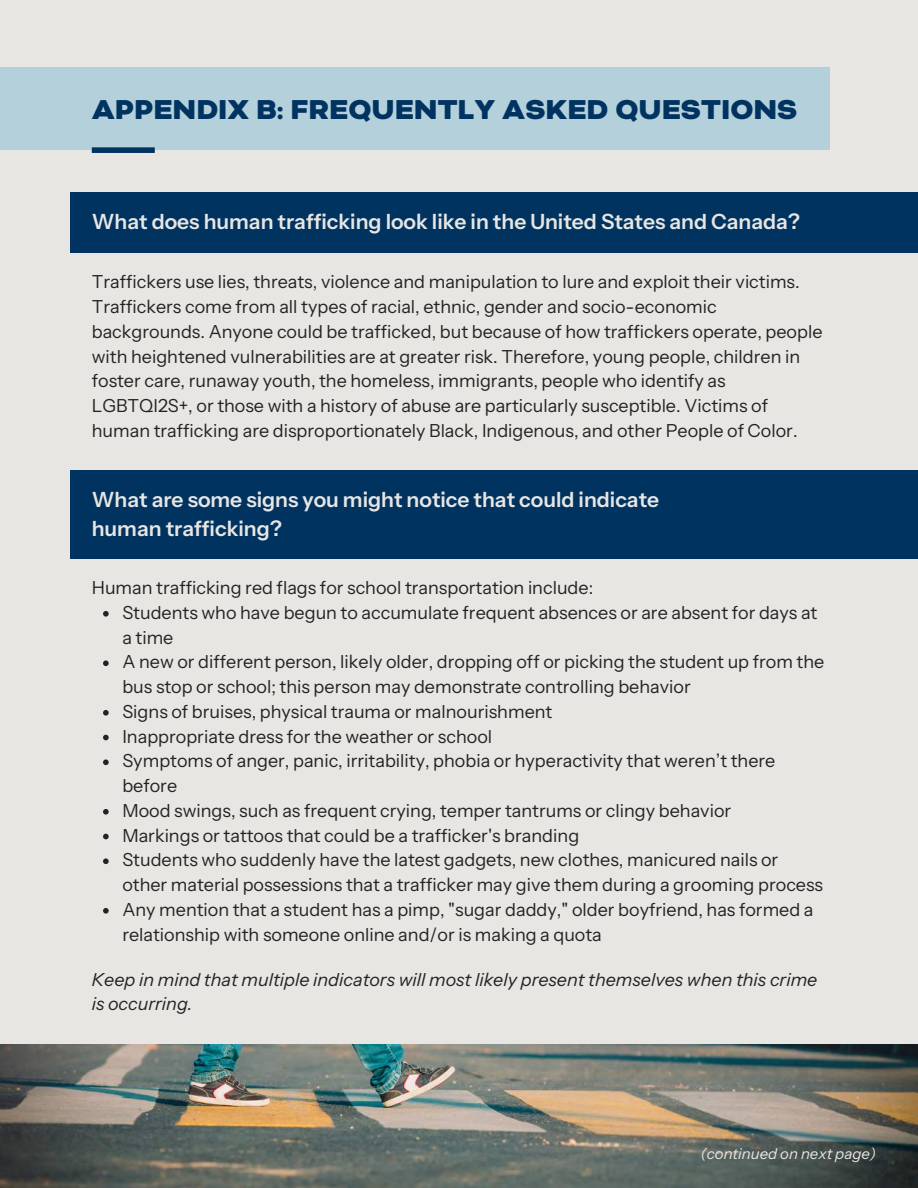
<style>
.page{position:relative;width:918px;height:1188px;background:#e8e6e3}
.page>*{position:absolute;margin:0;border:0;box-sizing:border-box;transform-origin:0 0}
.t1{font:900 31.5px "Bicyclette";color:#013361}
.t2{font:600 21px/29.2px "Instrument Sans";color:#e8e6e3}
.t3{font:18px/24.8px "Instrument Sans";color:#232323}
.t4{font:italic 18px/24.8px "Instrument Sans";color:#232323}
.t5{font:italic 15px "Instrument Sans";color:#e8e6e3}
</style>
<div class="page">
<div style="left:70px;top:471px;width:848px;height:88px;background:#013361"></div>
<div style="left:0;top:68px;width:829px;height:82px;background:#b4d1db"></div>
<div style="left:70px;top:192px;width:848px;height:61px;background:#013361"></div>
<svg style="left:103px;top:611px;width:6px;height:6px"></svg>
<svg style="left:103px;top:660px;width:6px;height:6px"></svg>
<svg style="left:103px;top:710px;width:6px;height:6px"></svg>
<svg style="left:103px;top:735px;width:6px;height:5px"></svg>
<svg style="left:103px;top:759px;width:6px;height:6px"></svg>
<svg style="left:103px;top:809px;width:6px;height:6px"></svg>
<svg style="left:103px;top:834px;width:6px;height:5px"></svg>
<svg style="left:103px;top:858px;width:6px;height:6px"></svg>
<svg style="left:103px;top:908px;width:6px;height:6px"></svg>
<div style="left:92px;top:147px;width:63px;height:6px;background:#013361"></div>
<img style="left:0;top:1044px;width:918px;height:144px">
<h1 class="t1" style="left:92px;top:91px;width:707px">APPENDIX B: FREQUENTLY ASKED QUESTIONS</h1>
<p class="t2" style="left:92px;top:208px;width:710px">What does human trafficking look like in the United States and Canada?</p>
<p class="t3" style="left:92px;top:270px;width:732px">Traffickers use lies, threats, violence and manipulation to lure and exploit their victims.<br>Traffickers come from all types of racial, ethnic, gender and socio-economic backgrounds. Anyone could be trafficked, but because of how traffickers operate, people with heightened vulnerabilities are at greater risk. Therefore, young people, children in foster care, runaway youth, the homeless, immigrants, people who identify as LGBTQI2S+, or those with a history of abuse are particularly susceptible. Victims of human trafficking are disproportionately Black, Indigenous, and other People of Color.</p>
<p class="t2" style="left:92px;top:485px;width:569px">What are some signs you might notice that could indicate human trafficking?</p>
<p class="t3" style="left:122px;top:576px;width:703px;text-indent:-31px">Human trafficking red flags for school transportation include:<br>Students who have begun to accumulate frequent absences or are absent for days at a time<br>A new or different person, likely older, dropping off or picking the student up from the bus stop or school; this person may demonstrate controlling behavior<br>Signs of bruises, physical trauma or malnourishment<br>Inappropriate dress for the weather or school<br>Symptoms of anger, panic, irritability, phobia or hyperactivity that weren’t there before<br>Mood swings, such as frequent crying, temper tantrums or clingy behavior<br>Markings or tattoos that could be a trafficker's branding<br>Students who suddenly have the latest gadgets, new clothes, manicured nails or other material possessions that a trafficker may give them during a grooming process Any mention that a student has a pimp, "sugar daddy," older boyfriend, has formed a relationship with someone online and/or is making a quota</p>
<p class="t4" style="left:92px;top:967px;width:727px">Keep in mind that multiple indicators will most likely present themselves when this crime is occurring.</p>
<p class="t5" style="left:701px;top:1144px;width:177px">(continued on next page)</p>
</div>
